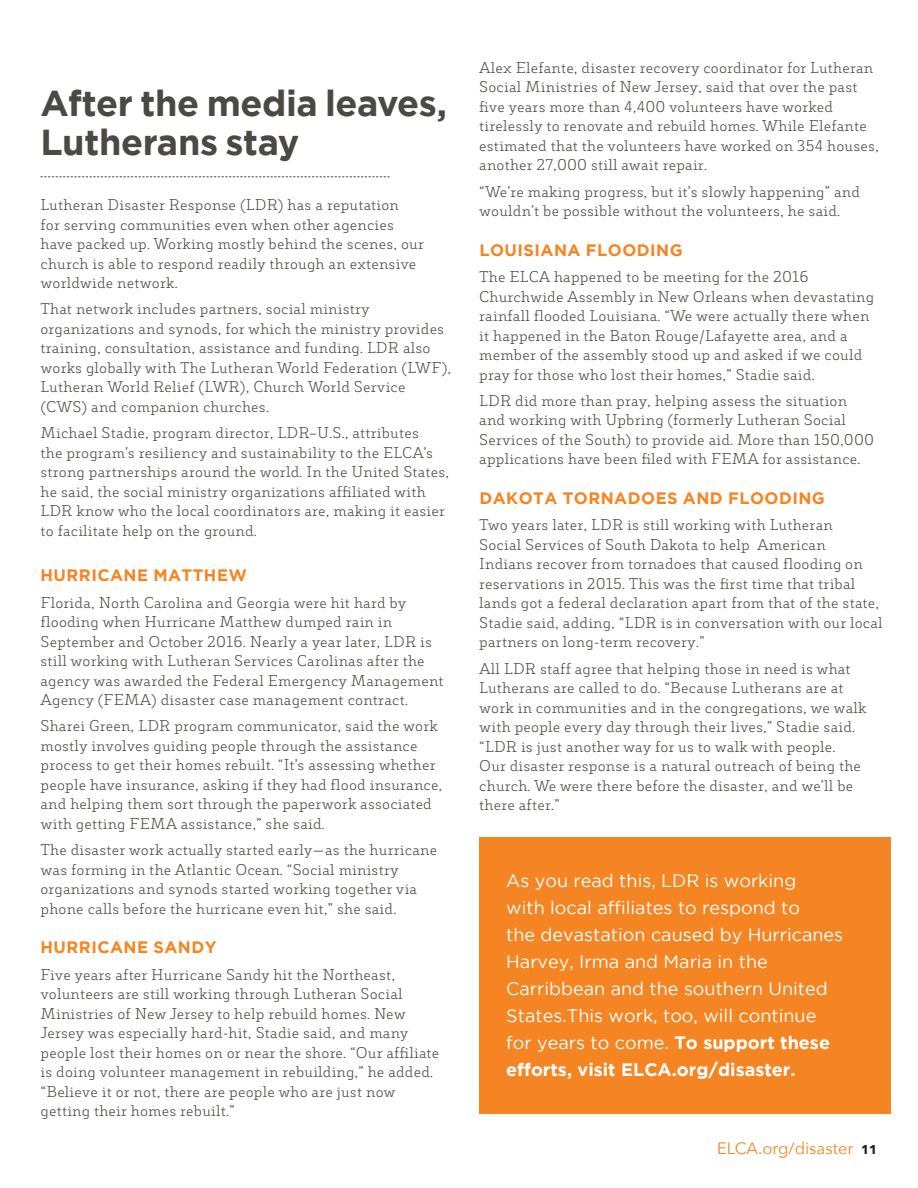
<style>
.page{position:relative;width:918px;height:1188px;background:#fff}
.page>*{position:absolute;margin:0;border:0;box-sizing:border-box;transform-origin:0 0}
.t1{font:700 36px/39px "Gotham";letter-spacing:-.01em;color:#4c4843}
.t2{font:18px/27px "Gotham";color:#fff}
.t3{font:700 16.5px "Gotham";letter-spacing:.03em;color:#f58422}
.t4{font:16.5px "Avenir Next";color:#f58422}
.t5{font:300 15px/19.5px "Decour";letter-spacing:.015em;color:#4c4843}
.s1{font-weight:700}
.s2{font-weight:700;font-size:12.75px;color:#231f20}
</style>
<div class="page">
<svg style="left:40px;top:176px;width:350px;height:1px"></svg>
<div style="left:479px;top:837px;width:412px;height:277px;background:#f58422"></div>
<h1 class="t1" style="left:40px;top:83px;width:408px">After the media leaves,<br>Lutherans stay</h1>
<p class="t5" style="left:40px;top:195px;width:385px">Lutheran Disaster Response (LDR) has a reputation<br>for serving communities even when other agencies have packed up. Working mostly behind the scenes, our church is able to respond readily through an extensive worldwide network.</p>
<p class="t5" style="left:40px;top:299px;width:412px">That network includes partners, social ministry organizations and synods, for which the ministry provides training, consultation, assistance and funding. LDR also works globally with The Lutheran World Federation (LWF), Lutheran World Relief (LWR), Church World Service (CWS) and companion churches.</p>
<p class="t5" style="left:40px;top:423px;width:410px">Michael Stadie, program director, LDR–U.S., attributes<br>the program’s resiliency and sustainability to the ELCA’s strong partnerships around the world. In the United States, he said, the social ministry organizations affiliated with LDR know who the local coordinators are, making it easier to facilitate help on the ground.</p>
<p class="t3" style="left:41px;top:566px;width:208px">HURRICANE MATTHEW</p>
<p class="t5" style="left:40px;top:593px;width:405px">Florida, North Carolina and Georgia were hit hard by flooding when Hurricane Matthew dumped rain in September and October 2016. Nearly a year later, LDR is still working with Lutheran Services Carolinas after the agency was awarded the Federal Emergency Management Agency (FEMA) disaster case management contract.</p>
<p class="t5" style="left:40px;top:716px;width:403px">Sharei Green, LDR program communicator, said the work mostly involves guiding people through the assistance process to get their homes rebuilt. “It’s assessing whether people have insurance, asking if they had flood insurance, and helping them sort through the paperwork associated with getting FEMA assistance,” she said.</p>
<p class="t5" style="left:40px;top:840px;width:398px">The disaster work actually started early—as the hurricane was forming in the Atlantic Ocean. “Social ministry organizations and synods started working together via phone calls before the hurricane even hit,” she said.</p>
<p class="t3" style="left:41px;top:938px;width:177px">HURRICANE SANDY</p>
<p class="t5" style="left:40px;top:965px;width:400px">Five years after Hurricane Sandy hit the Northeast, volunteers are still working through Lutheran Social Ministries of New Jersey to help rebuild homes. New Jersey was especially hard-hit, Stadie said, and many people lost their homes on or near the shore. “Our affiliate is doing volunteer management in rebuilding,” he added. “Believe it or not, there are people who are just now getting their homes rebuilt.”</p>
<p class="t5" style="left:479px;top:58px;width:401px">Alex Elefante, disaster recovery coordinator for Lutheran Social Ministries of New Jersey, said that over the past five years more than 4,400 volunteers have worked tirelessly to renovate and rebuild homes. While Elefante estimated that the volunteers have worked on 354 houses, another 27,000 still await repair.</p>
<p class="t5" style="left:479px;top:181px;width:382px">“We’re making progress, but it’s slowly happening” and wouldn’t be possible without the volunteers, he said.</p>
<p class="t3" style="left:479px;top:240px;width:205px">LOUISIANA FLOODING</p>
<p class="t5" style="left:479px;top:267px;width:396px">The ELCA happened to be meeting for the 2016<br>Churchwide Assembly in New Orleans when devastating rainfall flooded Louisiana. “We were actually there when it happened in the Baton Rouge/Lafayette area, and a member of the assembly stood up and asked if we could pray for those who lost their homes,” Stadie said.</p>
<p class="t5" style="left:479px;top:391px;width:396px">LDR did more than pray, helping assess the situation and working with Upbring (formerly Lutheran Social Services of the South) to provide aid. More than 150,000 applications have been filed with FEMA for assistance.</p>
<p class="t3" style="left:479px;top:489px;width:347px">DAKOTA TORNADOES AND FLOODING</p>
<p class="t5" style="left:479px;top:515px;width:405px">Two years later, LDR is still working with Lutheran<br>Social Services of South Dakota to help American Indians recover from tornadoes that caused flooding on reservations in 2015. This was the first time that tribal lands got a federal declaration apart from that of the state, Stadie said, adding, “LDR is in conversation with our local partners on long-term recovery.”</p>
<p class="t5" style="left:479px;top:658px;width:389px">All LDR staff agree that helping those in need is what Lutherans are called to do. “Because Lutherans are at work in communities and in the congregations, we walk with people every day through their lives,” Stadie said. “LDR is just another way for us to walk with people.<br>Our disaster response is a natural outreach of being the church. We were there before the disaster, and we’ll be there after.”</p>
<p class="t2" style="left:506px;top:867px;width:339px">As you read this, LDR is working<br>with local affiliates to respond to<br>the devastation caused by Hurricanes Harvey, Irma and Maria in the Carribbean and the southern United States.This work, too, will continue for years to come. <span class="s1">To support these efforts, visit ELCA.org/disaster.</span></p>
<p class="t4" style="left:717px;top:1135px;width:162px">ELCA.org/disaster <span class="s2">11</span></p>
</div>
